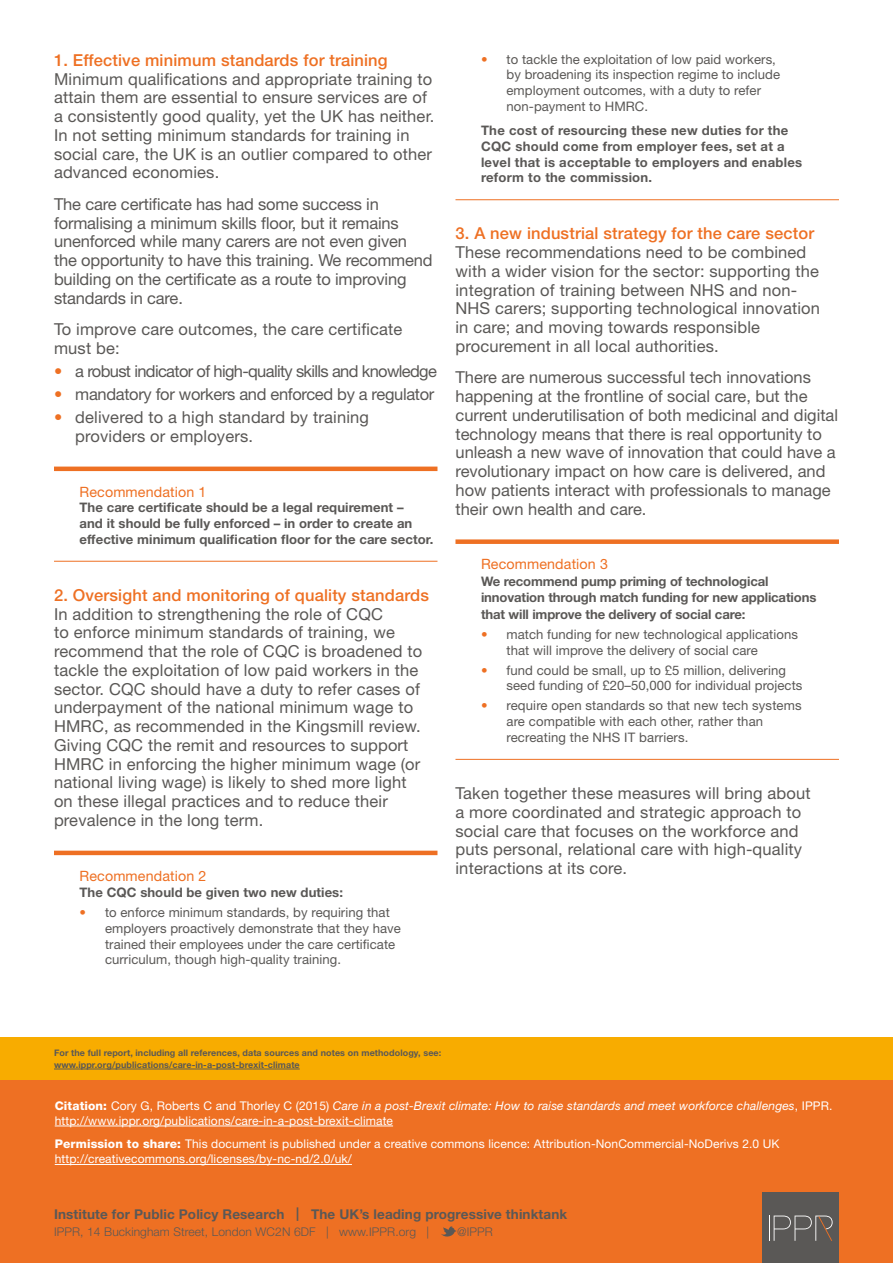
<style>
.page{position:relative;width:893px;height:1263px;background:#fff}
.page>*{position:absolute;margin:0;border:0;box-sizing:border-box;transform-origin:0 0}
.t1{font:16.5px/18.8px "Helvetica Neue LT Std";letter-spacing:.01em;color:#5a5856}
.t2{font:16.5px/18.8px "Helvetica Neue LT Std";letter-spacing:-.01em;color:#5a5856}
.t3{font:500 16.5px "Helvetica Neue LT Std";letter-spacing:.01em;color:#ee7023}
.t4{font:16.5px "Helvetica Neue LT Std";letter-spacing:-.04em;color:#5a5856}
.t5{font:16.5px "Helvetica Neue LT Std";letter-spacing:-.02em;color:#5a5856}
.t6{font:14.25px "Helvetica Neue LT Std";letter-spacing:.01em;color:#ee7023}
.t7{font:700 13.5px "Helvetica Neue LT Std";letter-spacing:.01em;color:#5a5856}
.t8{font:13.2px/15.8px "Helvetica Neue LT Std";letter-spacing:.005em;color:#5a5856}
.t9{font:700 13.2px/15.8px "Helvetica Neue LT Std";letter-spacing:.005em;color:#5a5856}
.t10{font:12px/15px "Helvetica Neue LT Std";letter-spacing:.01em;color:#fff}
.t11{font:300 12px "Helvetica Neue LT Std";letter-spacing:.01em;color:#5a5856}
.t12{font:700 9px/12px "Helvetica Neue LT Std";letter-spacing:.01em;color:#5a5856}
.s1{color:#ee7023}
.s2{font-weight:800}
.s3{font-style:italic}
</style>
<div class="page">
<div style="left:0;top:1037px;width:893px;height:196px;background:#f8ac00"></div>
<div style="left:0;top:1080px;width:893px;height:183px;background:#ee7023"></div>
<svg style="left:441px;top:1226px;width:16px;height:11px"></svg>
<hr style="left:54px;top:467px;width:383px;height:4px;background:#ee7023">
<hr style="left:54px;top:561px;width:383px;height:1px;background:#ee7023">
<hr style="left:54px;top:851px;width:383px;height:4px;background:#ee7023">
<hr style="left:455px;top:199px;width:384px;height:1px;background:#ee7023">
<div style="left:455px;top:539px;width:384px;height:5px;background:#ee7023"></div>
<hr style="left:455px;top:759px;width:384px;height:1px;background:#ee7023">
<div style="left:762px;top:1193px;width:77px;height:70px;background:#5a5856"></div>
<svg style="left:769px;top:1215px;width:64px;height:26px"></svg>
<hr style="left:55px;top:1126px;width:338px;height:1px;background:#fff">
<hr style="left:55px;top:1164px;width:297px;height:1px;background:#fff">
<hr style="left:54px;top:1069px;width:246px;height:1px;background:#5a5856">
<p class="t3" style="left:54px;top:50px;width:335px">1. Effective minimum standards for training</p>
<p class="t1" style="left:54px;top:69px;width:382px">Minimum qualifications and appropriate training to attain them are essential to ensure services are of a consistently good quality, yet the UK has neither.<br>In not setting minimum standards for training in social care, the UK is an outlier compared to other advanced economies.</p>
<p class="t2" style="left:54px;top:194px;width:380px">The care certificate has had some success in formalising a minimum skills floor, but it remains unenforced while many carers are not even given the opportunity to have this training. We recommend building on the certificate as a route to improving standards in care.</p>
<p class="t1" style="left:54px;top:320px;width:350px">To improve care outcomes, the care certificate must be:</p>
<p class="t4" style="left:54px;top:361px;width:384px"><span class="s1">•</span> a robust indicator of high-quality skills and knowledge</p>
<p class="t5" style="left:54px;top:384px;width:382px"><span class="s1">•</span> mandatory for workers and enforced by a regulator</p>
<p class="t1" style="left:75px;top:407px;width:295px;text-indent:-21px"><span class="s1">•</span> delivered to a high standard by training providers or employers.</p>
<p class="t6" style="left:80px;top:483px;width:129px">Recommendation 1</p>
<p class="t9" style="left:80px;top:499px;width:356px">The care certificate should be a legal requirement –<br>and it should be fully enforced – in order to create an effective minimum qualification floor for the care sector.</p>
<p class="t3" style="left:54px;top:585px;width:376px">2. Oversight and monitoring of quality standards</p>
<p class="t1" style="left:54px;top:604px;width:370px">In addition to strengthening the role of CQC<br>to enforce minimum standards of training, we recommend that the role of CQC is broadened to tackle the exploitation of low paid workers in the sector. CQC should have a duty to refer cases of underpayment of the national minimum wage to HMRC, as recommended in the Kingsmill review.<br>Giving CQC the remit and resources to support HMRC in enforcing the higher minimum wage (or national living wage) is likely to shed more light on these illegal practices and to reduce their prevalence in the long term.</p>
<p class="t6" style="left:80px;top:867px;width:129px">Recommendation 2</p>
<p class="t9" style="left:80px;top:884px;width:265px">The CQC should be given two new duties:</p>
<p class="t8" style="left:105px;top:904px;width:297px;text-indent:-26px"><span class="s1">•</span> to enforce minimum standards, by requiring that employers proactively demonstrate that they have trained their employees under the care certificate curriculum, though high-quality training.</p>
<p class="t8" style="left:506px;top:51px;width:275px;text-indent:-26px"><span class="s1">•</span> to tackle the exploitation of low paid workers, by broadening its inspection regime to include employment outcomes, with a duty to refer non-payment to HMRC.</p>
<p class="t9" style="left:481px;top:122px;width:323px">The cost of resourcing these new duties for the CQC should come from employer fees, set at a level that is acceptable to employers and enables reform to the commission.</p>
<p class="t3" style="left:455px;top:224px;width:360px">3. A new industrial strategy for the care sector</p>
<p class="t1" style="left:455px;top:243px;width:366px">These recommendations need to be combined with a wider vision for the sector: supporting the integration of training between NHS and non-NHS carers; supporting technological innovation in care; and moving towards responsible procurement in all local authorities.</p>
<p class="t1" style="left:455px;top:368px;width:384px">There are numerous successful tech innovations happening at the frontline of social care, but the current underutilisation of both medicinal and digital technology means that there is real opportunity to unleash a new wave of innovation that could have a revolutionary impact on how care is delivered, and how patients interact with professionals to manage their own health and care.</p>
<p class="t6" style="left:481px;top:556px;width:129px">Recommendation 3</p>
<p class="t9" style="left:481px;top:573px;width:337px;line-height:16.5px">We recommend pump priming of technological innovation through match funding for new applications that will improve the delivery of social care:</p>
<p class="t8" style="left:506px;top:626px;width:293px;text-indent:-26px"><span class="s1">•</span> match funding for new technological applications that will improve the delivery of social care</p>
<p class="t8" style="left:506px;top:662px;width:297px;text-indent:-26px"><span class="s1">•</span> fund could be small, up to £5 million, delivering seed funding of £20–50,000 for individual projects</p>
<p class="t8" style="left:506px;top:698px;width:297px;text-indent:-26px"><span class="s1">•</span> require open standards so that new tech systems are compatible with each other, rather than recreating the NHS IT barriers.</p>
<p class="t1" style="left:455px;top:783px;width:357px">Taken together these measures will bring about a more coordinated and strategic approach to social care that focuses on the workforce and puts personal, relational care with high-quality interactions at its core.</p>
<p class="t12" style="left:54px;top:1047px;width:389px">For the full report, including all references, data sources and notes on methodology, see: www.ippr.org/publications/care-in-a-post-brexit-climate</p>
<p class="t10" style="left:55px;top:1098px;width:779px"><span class="s2">Citation:</span> Cory G, Roberts C and Thorley C (2015) <span class="s3">Care in a post-Brexit climate: How to raise standards and meet workforce challenges</span>, IPPR. http://www.ippr.org/publications/care-in-a-post-brexit-climate</p>
<p class="t10" style="left:55px;top:1136px;width:726px"><span class="s2">Permission to share:</span> This document is published under a creative commons licence: Attribution-NonCommercial-NoDerivs 2.0 UK http://creativecommons.org/licenses/by-nc-nd/2.0/uk/</p>
<p class="t7" style="left:54px;top:1206px;width:515px">Institute for Public Policy Research | The UK’s leading progressive thinktank</p>
<p class="t11" style="left:54px;top:1224px;width:377px">IPPR, 14 Buckingham Street, London WC2N 6DF | www.IPPR.org |</p>
<p class="t11" style="left:457px;top:1224px;width:37px">@IPPR</p>
</div>
